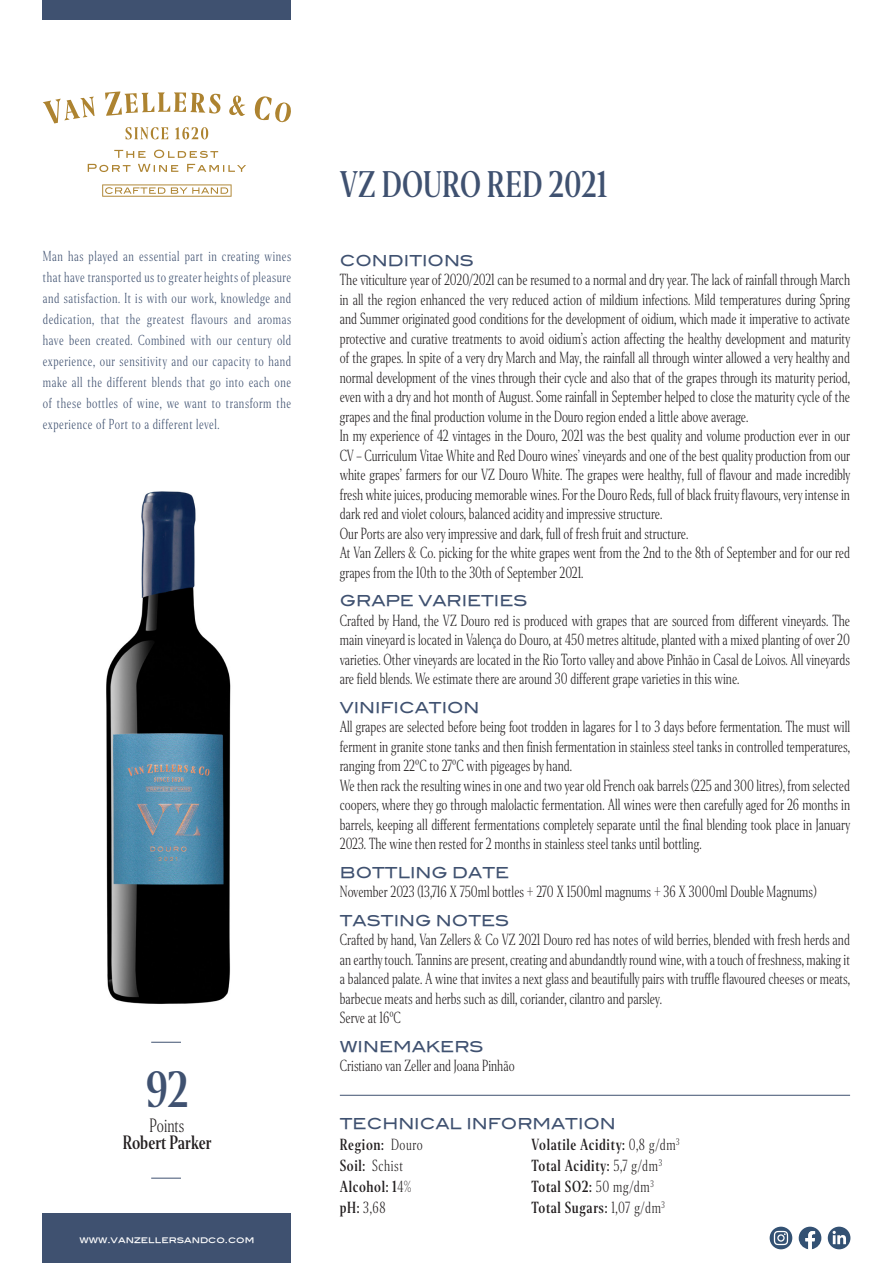
<style>
.page{position:relative;width:893px;height:1263px;background:#fff}
.page>*{position:absolute;margin:0;border:0;box-sizing:border-box;transform-origin:0 0}
.t1{font:500 47.4px "Editor Condensed";color:#3f5170}
.t2{font:500 34.5px "Editor Condensed";color:#3f5170}
.t3{font:500 18px "Editor Condensed";color:#231f20}
.t4{font:300 18px "Editor Condensed";color:#231f20}
.t5{font:300 15px/19.5px "Editor Condensed";color:#231f20;text-align:justify}
.t6{font:500 15px "Editor Condensed";letter-spacing:.04em;color:#231f20}
.t7{font:15px "Blair Md ITCTT Medium";color:#3f5170}
.t8{font:300 13.5px/21px "Editor Condensed";letter-spacing:.04em;color:#3f5170;text-align:justify}
.t9{font:9px "Blair Md ITCTT Medium";color:#fff}
.s1{font-weight:300}
.s2{font-weight:500}
</style>
<div class="page">
<div style="left:43px;top:1213px;width:248px;height:50px;background:#3f5170"></div>
<svg style="left:43px;top:91px;width:248px;height:106px"></svg>
<div style="left:43px;top:0;width:248px;height:19px;background:#3f5170"></div>
<hr style="left:340px;top:1095px;width:510px;height:1px;background:#3f5170">
<img style="left:106px;top:491px;width:125px;height:513px">
<svg style="left:770px;top:1227px;width:22px;height:22px"></svg>
<svg style="left:774px;top:1231px;width:14px;height:14px"></svg>
<svg style="left:799px;top:1227px;width:22px;height:22px"></svg>
<div style="left:828px;top:1227px;width:22px;height:22px;background:#335173;border-radius:50%"></div>
<svg style="left:833px;top:1231px;width:13px;height:13px"></svg>
<hr style="left:151px;top:1042px;width:30px;height:1px;background:#3f5170">
<hr style="left:151px;top:1178px;width:30px;height:1px;background:#3f5170">
<p class="t8" style="left:43px;top:246px;width:250px">Man has played an essential part in creating wines that have transported us to greater heights of pleasure and satisfaction. It is with our work, knowledge and dedication, that the greatest flavours and aromas have been created. Combined with our century old experience, our sensitivity and our capacity to hand make all the different blends that go into each one of these bottles of wine, we want to transform the experience of Port to a different level.</p>
<p class="t1" style="left:145px;top:1059px;width:45px">92</p>
<p class="t3" style="left:123px;top:1131px;width:90px">Robert Parker</p>
<p class="t4" style="left:150px;top:1113px;width:36px">Points</p>
<p class="t9" style="left:79px;top:1232px;width:177px">www.vanzellersandco.com</p>
<p class="t2" style="left:340px;top:162px;width:269px">VZ DOURO RED 2021</p>
<p class="t7" style="left:340px;top:248px;width:136px">CONDITIONS</p>
<p class="t5" style="left:340px;top:270px;width:512px">The viticulture year of 2020/2021 can be resumed to a normal and dry year. The lack of rainfall through March in all the region enhanced the very reduced action of mildium infections. Mild temperatures during Spring and Summer originated good conditions for the development of oidium, which made it imperative to activate protective and curative treatments to avoid oidium’s action affecting the healthy development and maturity of the grapes. In spite of a very dry March and May, the rainfall all through winter allowed a very healthy and normal development of the vines through their cycle and also that of the grapes through its maturity period, even with a dry and hot month of August. Some rainfall in September helped to close the maturity cycle of the grapes and the final production volume in the Douro region ended a little above average.</p>
<p class="t5" style="left:340px;top:426px;width:512px">In my experience of 42 vintages in the Douro, 2021 was the best quality and volume production ever in our CV – Curriculum Vitae White and Red Douro wines’ vineyards and one of the best quality production from our white grapes’ farmers for our VZ Douro White. The grapes were healthy, full of flavour and made incredibly fresh white juices, producing memorable wines. For the Douro Reds, full of black fruity flavours, very intense in dark red and violet colours, balanced acidity and impressive structure.</p>
<p class="t5" style="left:340px;top:523px;width:350px">Our Ports are also very impressive and dark, full of fresh fruit and structure.</p>
<p class="t5" style="left:340px;top:543px;width:512px">At Van Zellers &amp; Co. picking for the white grapes went from the 2nd to the 8th of September and for our red grapes from the 10th to the 30th of September 2021.</p>
<p class="t7" style="left:340px;top:588px;width:189px">GRAPE VARIETIES</p>
<p class="t5" style="left:340px;top:610px;width:512px">Crafted by Hand, the VZ Douro red is produced with grapes that are sourced from different vineyards. The main vineyard is located in Valença do Douro, at 450 metres altitude, planted with a mixed planting of over 20 varieties. Other vineyards are located in the Rio Torto valley and above Pinhão in Casal de Loivos. All vineyards are field blends. We estimate there are around 30 different grape varieties in this wine.</p>
<p class="t7" style="left:340px;top:695px;width:141px">VINIFICATION</p>
<p class="t5" style="left:340px;top:717px;width:512px">All grapes are selected before being foot trodden in lagares for 1 to 3 days before fermentation. The must will ferment in granite stone tanks and then finish fermentation in stainless steel tanks in controlled temperatures, ranging from 22ºC to 27ºC with pigeages by hand.</p>
<p class="t5" style="left:340px;top:775px;width:512px">We then rack the resulting wines in one and two year old French oak barrels (225 and 300 litres), from selected coopers, where they go through malolactic fermentation. All wines were then carefully aged for 26 months in barrels, keeping all different fermentations completely separate until the final blending took place in January 2023. The wine then rested for 2 months in stainless steel tanks until bottling.</p>
<p class="t7" style="left:340px;top:860px;width:171px">BOTTLING DATE</p>
<p class="t5" style="left:340px;top:882px;width:478px">November 2023 (13,716 X 750ml bottles + 270 X 1500ml magnums + 36 X 3000ml Double Magnums)</p>
<p class="t7" style="left:340px;top:908px;width:171px">TASTING NOTES</p>
<p class="t5" style="left:340px;top:930px;width:512px">Crafted by hand, Van Zellers &amp; Co VZ 2021 Douro red has notes of wild berries, blended with fresh herds and an earthy touch. Tannins are present, creating and abundandtly round wine, with a touch of freshness, making it a balanced palate. A wine that invites a next glass and beautifully pairs with truffle flavoured cheeses or meats, barbecue meats and herbs such as dill, coriander, cilantro and parsley.</p>
<p class="t5" style="left:340px;top:1008px;width:63px">Serve at 16ºC</p>
<p class="t7" style="left:340px;top:1034px;width:145px">WINEMAKERS</p>
<p class="t5" style="left:340px;top:1056px;width:176px">Cristiano van Zeller and Joana Pinhão</p>
<p class="t7" style="left:340px;top:1111px;width:277px">TECHNICAL INFORMATION</p>
<p class="t6" style="left:340px;top:1135px;width:84px">Region: <span class="s1">Douro</span></p>
<p class="t5" style="left:340px;top:1156px;width:65px"><span class="s2">Soil:</span> Schist</p>
<p class="t6" style="left:340px;top:1177px;width:73px">Alcohol: 1<span class="s1">4%</span></p>
<p class="t5" style="left:340px;top:1198px;width:47px"><span class="s2">pH:</span> 3,68</p>
<p class="t6" style="left:531px;top:1135px;width:150px">Volatile Acidity: <span class="s1">0,8 g/dm</span><sup>3</sup></p>
<p class="t6" style="left:531px;top:1156px;width:132px">Total Acidity: <span class="s1">5,7 g/dm</span><sup>3</sup></p>
<p class="t6" style="left:531px;top:1177px;width:124px">Total SO2: <span class="s1">50 mg/dm</span><sup>3</sup></p>
<p class="t6" style="left:531px;top:1198px;width:135px">Total Sugars: <span class="s1">1,07 g/dm</span><sup>3</sup></p>
</div>
